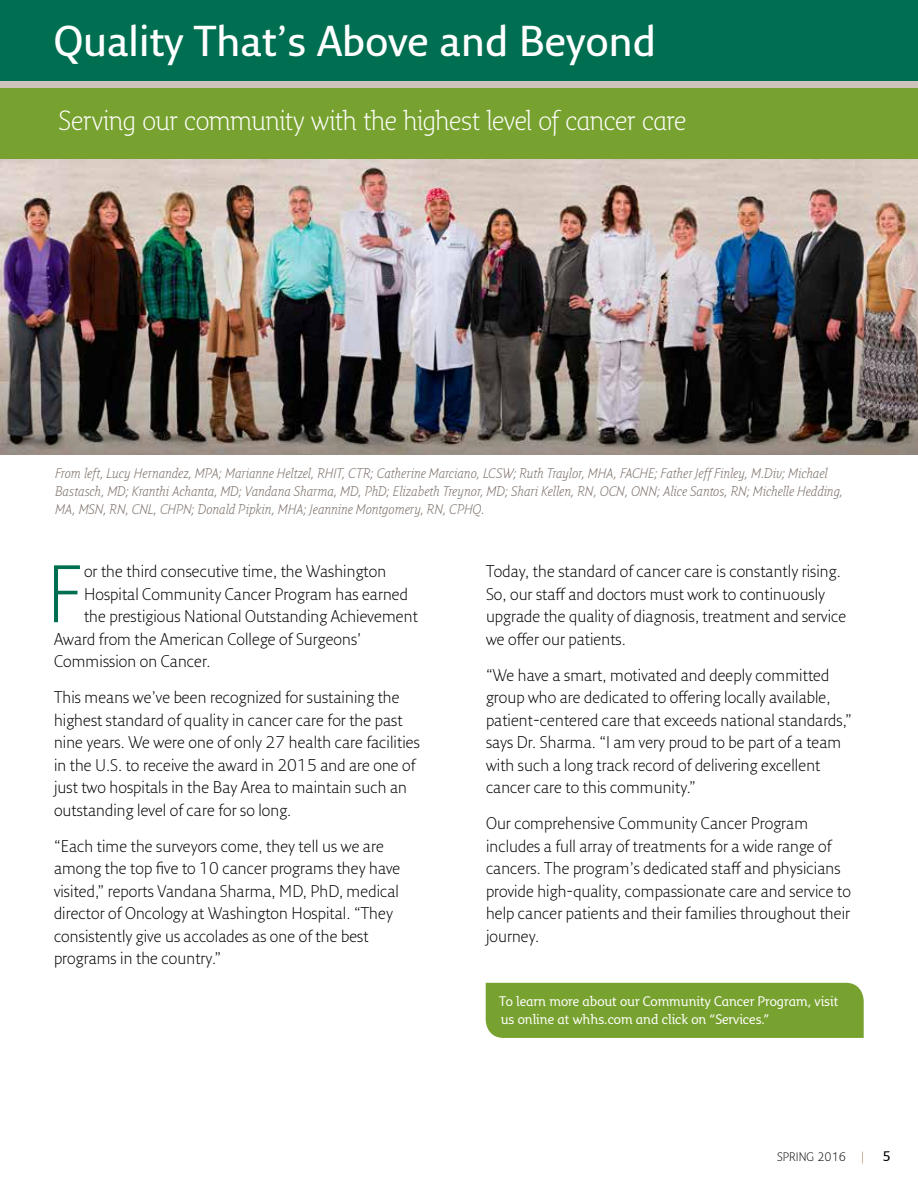
<style>
.page{position:relative;width:918px;height:1188px;background:#fff}
.page>*{position:absolute;margin:0;border:0;box-sizing:border-box;transform-origin:0 0}
.t1{font:300 79.05px "Fresco Sans Pro";color:#006f51}
.t2{font:600 42px "Fresco Sans Pro";letter-spacing:.005em;color:#fff}
.t3{font:300 27px "Fresco Inf Sans";letter-spacing:-.02em;color:#fff}
.t4{font:300 16.5px/22.5px "Fresco Sans Pro";letter-spacing:.005em;color:#000}
.t5{font:italic 300 13.5px/18px "Fresco Inf Sans";letter-spacing:.005em;color:#7b6e66}
.t6{font:13.5px/18px "Fresco Inf Sans";letter-spacing:-.005em;color:#fff}
.t7{font:600 13.5px "Fresco Inf Sans";color:#000}
.t8{font:300 12px "Fresco Inf Sans";color:#000}
.t9{font:300 12px "Fresco Inf Sans";color:#955c37}
</style>
<div class="page">
<div style="left:0;top:87px;width:918px;height:73px;background:#78a22f"></div>
<div style="left:0;top:0;width:918px;height:81px;background:#006f51"></div>
<div style="left:0;top:81px;width:918px;height:6px;background:#cdc3bb"></div>
<div style="left:486px;top:983px;width:378px;height:55px;background:#78a22f"></div>
<img style="left:0;top:160px;width:918px;height:295px">
<h2 class="t2" style="left:54px;top:15px;width:603px">Quality That’s Above and Beyond</h2>
<h3 class="t3" style="left:58px;top:104px;width:629px">Serving our community with the highest level of cancer care</h3>
<p class="t5" style="left:55px;top:464px;width:789px">From left, Lucy Hernandez, MPA; Marianne Heltzel, RHIT, CTR; Catherine Marciano, LCSW; Ruth Traylor, MHA, FACHE; Father Jeff Finley, M.Div; Michael<br>Bastasch, MD; Kranthi Achanta, MD; Vandana Sharma, MD, PhD; Elizabeth Treynor, MD; Shari Kellen, RN, OCN, ONN; Alice Santos, RN; Michelle Hedding,<br>MA, MSN, RN, CNL, CHPN; Donald Pipkin, MHA; Jeannine Montgomery, RN, CPHQ.</p>
<h1 class="t1" style="left:47px;top:544px;width:39px">F</h1>
<p class="t4" style="left:84px;top:560px;width:304px">or the third consecutive time, the Washington</p>
<p class="t4" style="left:84px;top:582px;width:325px">Hospital Community Cancer Program has earned</p>
<p class="t4" style="left:84px;top:605px;width:335px">the prestigious National Outstanding Achievement</p>
<p class="t4" style="left:54px;top:627px;width:309px">Award from the American College of Surgeons’</p>
<p class="t4" style="left:54px;top:650px;width:158px">Commission on Cancer.</p>
<p class="t4" style="left:54px;top:686px;width:367px">This means we’ve been recognized for sustaining the highest standard of quality in cancer care for the past nine years. We were one of only 27 health care facilities in the U.S. to receive the award in 2015 and are one of just two hospitals in the Bay Area to maintain such an outstanding level of care for so long.</p>
<p class="t4" style="left:54px;top:834px;width:348px">“Each time the surveyors come, they tell us we are among the top five to 10 cancer programs they have visited,” reports Vandana Sharma, MD, PhD, medical director of Oncology at Washington Hospital. “They consistently give us accolades as one of the best programs in the country.”</p>
<p class="t4" style="left:486px;top:560px;width:362px">Today, the standard of cancer care is constantly rising.<br>So, our staff and doctors must work to continuously upgrade the quality of diagnosis, treatment and service we offer our patients.</p>
<p class="t4" style="left:486px;top:663px;width:367px">“We have a smart, motivated and deeply committed group who are dedicated to offering locally available, patient-centered care that exceeds national standards,” says Dr. Sharma. “I am very proud to be part of a team with such a long track record of delivering excellent cancer care to this community.”</p>
<p class="t4" style="left:486px;top:812px;width:366px">Our comprehensive Community Cancer Program includes a full array of treatments for a wide range of cancers. The program’s dedicated staff and physicians provide high-quality, compassionate care and service to help cancer patients and their families throughout their journey.</p>
<p class="t6" style="left:499px;top:992px;width:341px">To learn more about our Community Cancer Program, visit us online at whhs.com and click on “Services.”</p>
<p class="t8" style="left:777px;top:1149px;width:70px">SPRING 2016</p>
<p class="t9" style="left:861px;top:1149px;width:5px">|</p>
<p class="t7" style="left:883px;top:1148px;width:10px">5</p>
</div>
